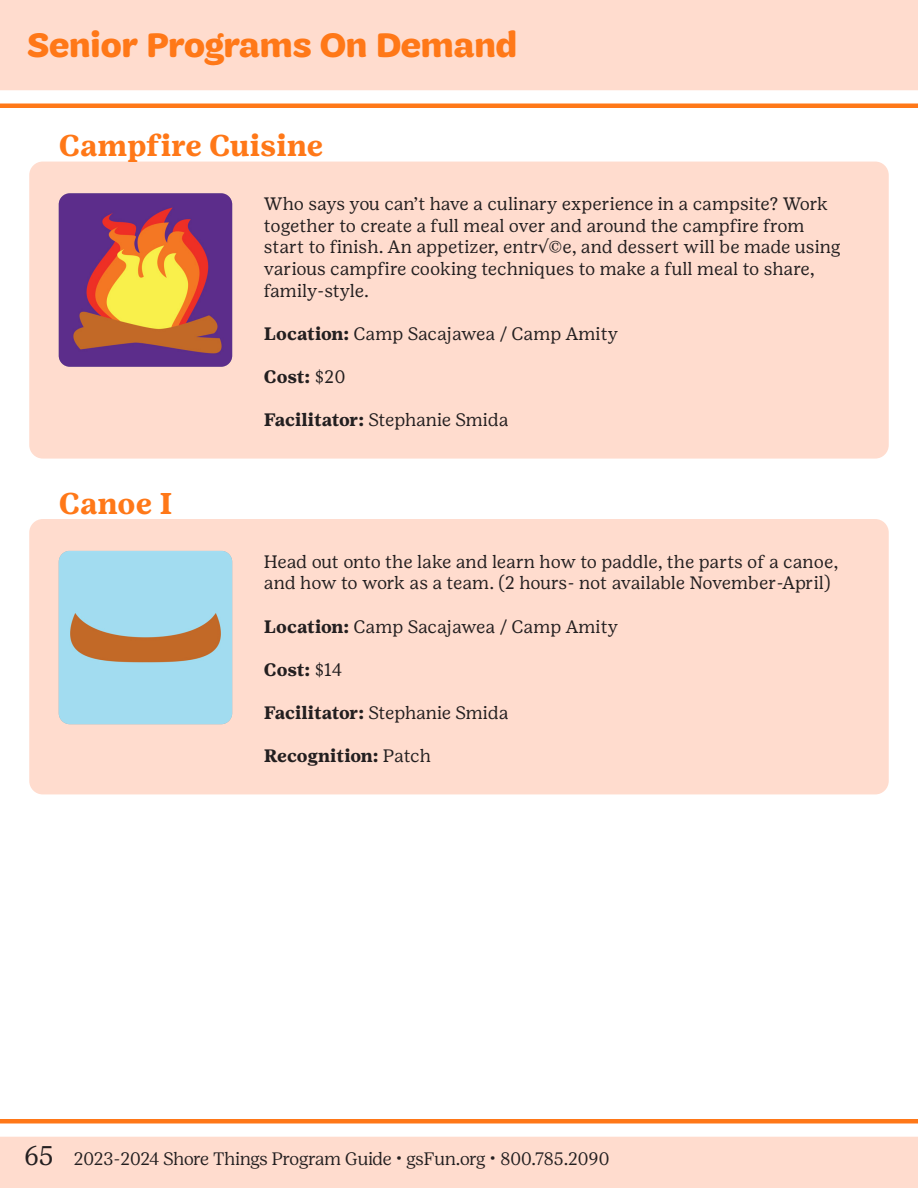
<style>
.page{position:relative;width:918px;height:1188px;background:#fff}
.page>*{position:absolute;margin:0;border:0;box-sizing:border-box;transform-origin:0 0}
.t1{font:700 36px "Trefoil Sans";color:#ff7818}
.t2{font:700 30px "Girl Scout Text";color:#ff7818}
.t3{font:18px/21.6px "Girl Scout Text";color:#231f20}
.t4{font:300 18px "Girl Scout Display";letter-spacing:-.005em;color:#231f20}
.t5{font:700 18px "Girl Scout Text";color:#231f20}
.s1{font-weight:700}
.s2{font-weight:400}
.s3{font-size:27px}
</style>
<div class="page">
<svg style="left:0;top:1119px;width:918px;height:18px"></svg>
<div style="left:0;top:1137px;width:918px;height:51px;background:#ffdcce"></div>
<svg style="left:0;top:90px;width:918px;height:18px"></svg>
<div style="left:0;top:0;width:918px;height:90px;background:#ffdcce"></div>
<div style="left:29px;top:162px;width:860px;height:297px;background:#ffdcce;border-radius:14px"></div>
<img style="left:59px;top:193px;width:173px;height:174px">
<div style="left:29px;top:519px;width:860px;height:275px;background:#ffdcce;border-radius:14px"></div>
<img style="left:59px;top:551px;width:173px;height:173px">
<p class="t1" style="left:27px;top:25px;width:492px">Senior Programs On Demand</p>
<p class="t2" style="left:59px;top:128px;width:266px">Campfire Cuisine</p>
<p class="t2" style="left:59px;top:485px;width:116px">Canoe I</p>
<p class="t3" style="left:264px;top:193px;width:578px">Who says you can’t have a culinary experience in a campsite? Work together to create a full meal over and around the campfire from start to finish. An appetizer, entr√©e, and dessert will be made using various campfire cooking techniques to make a full meal to share, family-style.</p>
<p class="t3" style="left:264px;top:322px;width:356px"><span class="s1">Location:</span> Camp Sacajawea / Camp Amity</p>
<p class="t5" style="left:264px;top:366px;width:83px">Cost: <span class="s2">$20</span></p>
<p class="t3" style="left:264px;top:409px;width:246px"><span class="s1">Facilitator:</span> Stephanie Smida</p>
<p class="t3" style="left:264px;top:550px;width:576px">Head out onto the lake and learn how to paddle, the parts of a canoe, and how to work as a team. (2 hours- not available November-April)</p>
<p class="t3" style="left:264px;top:615px;width:356px"><span class="s1">Location:</span> Camp Sacajawea / Camp Amity</p>
<p class="t5" style="left:264px;top:658px;width:80px">Cost: <span class="s2">$14</span></p>
<p class="t3" style="left:264px;top:702px;width:246px"><span class="s1">Facilitator:</span> Stephanie Smida</p>
<p class="t5" style="left:264px;top:745px;width:169px">Recognition: <span class="s2">Patch</span></p>
<p class="t4" style="left:24px;top:1148px;width:587px"><span class="s3">65</span> 2023-2024 Shore Things Program Guide • gsFun.org • 800.785.2090</p>
</div>
